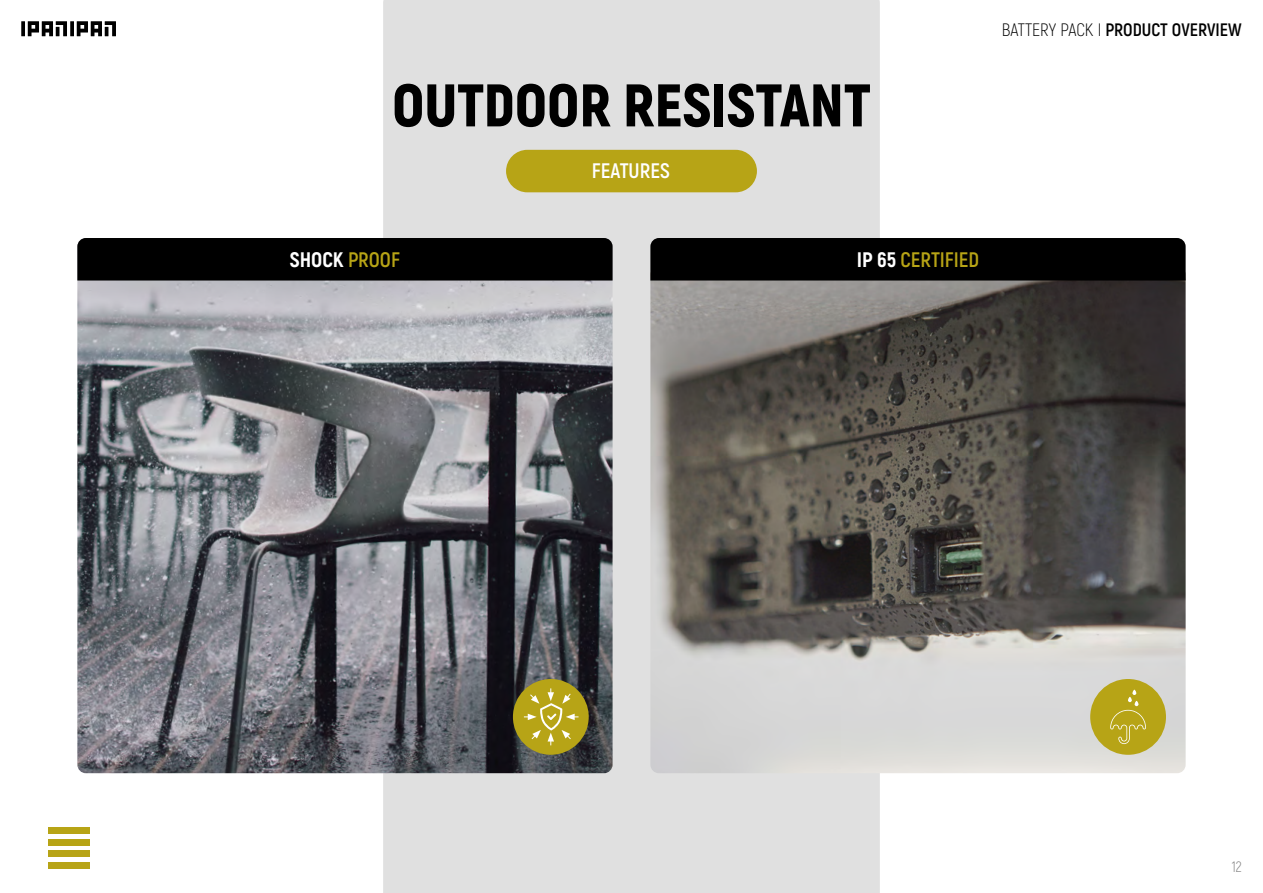
<style>
.page{position:relative;width:1263px;height:893px;background:#fff}
.page>*{position:absolute;margin:0;border:0;box-sizing:border-box;transform-origin:0 0}
.t1{font:900 60px "Akrobat";color:#000}
.t2{font:700 21px "Akrobat";color:#b7a416}
.t3{font:800 21px "Akrobat";color:#fff}
.t4{font:700 21px "Akrobat";color:#fff}
.t5{font:700 18px "Akrobat";color:#000}
.t6{font:300 15px "Akrobat";color:#7c7c7c}
.s1{font-weight:300}
.s2{font-weight:700;color:#b7a416}
.s3{font-weight:800;color:#fff}
</style>
<div class="page">
<div style="left:383px;top:0;width:497px;height:893px;background:#e0e0e0"></div>
<div style="left:506px;top:150px;width:251px;height:42px;background:#b7a416;border-radius:21px"></div>
<img style="left:77px;top:281px;width:536px;height:492px">
<div style="left:77px;top:238px;width:536px;height:43px;background:#000"></div>
<div style="left:513px;top:679px;width:76px;height:76px;background:#b7a416;border-radius:50%"></div>
<img style="left:650px;top:281px;width:535px;height:492px">
<div style="left:650px;top:238px;width:535px;height:43px;background:#000"></div>
<div style="left:1090px;top:679px;width:76px;height:76px;background:#b7a416;border-radius:50%"></div>
<svg style="left:21px;top:21px;width:95px;height:15px"></svg>
<div style="left:48px;top:827px;width:41px;height:7px;background:#b7a416"></div>
<div style="left:48px;top:839px;width:41px;height:7px;background:#b7a416"></div>
<div style="left:48px;top:850px;width:41px;height:7px;background:#b7a416"></div>
<div style="left:48px;top:862px;width:41px;height:7px;background:#b7a416"></div>
<svg style="left:524px;top:688px;width:54px;height:57px"></svg>
<svg style="left:1110px;top:690px;width:36px;height:54px"></svg>
<h1 class="t1" style="left:392px;top:66px;width:480px">OUTDOOR RESISTANT</h1>
<p class="t4" style="left:592px;top:157px;width:79px">FEATURES</p>
<p class="t5" style="left:1002px;top:19px;width:241px"><span class="s1">BATTERY PACK I</span> PRODUCT OVERVIEW</p>
<p class="t3" style="left:290px;top:246px;width:111px">SHOCK <span class="s2">PROOF</span></p>
<p class="t2" style="left:857px;top:246px;width:124px"><span class="s3">IP 65</span> CERTIFIED</p>
<p class="t6" style="left:1232px;top:858px;width:11px">12</p>
</div>
